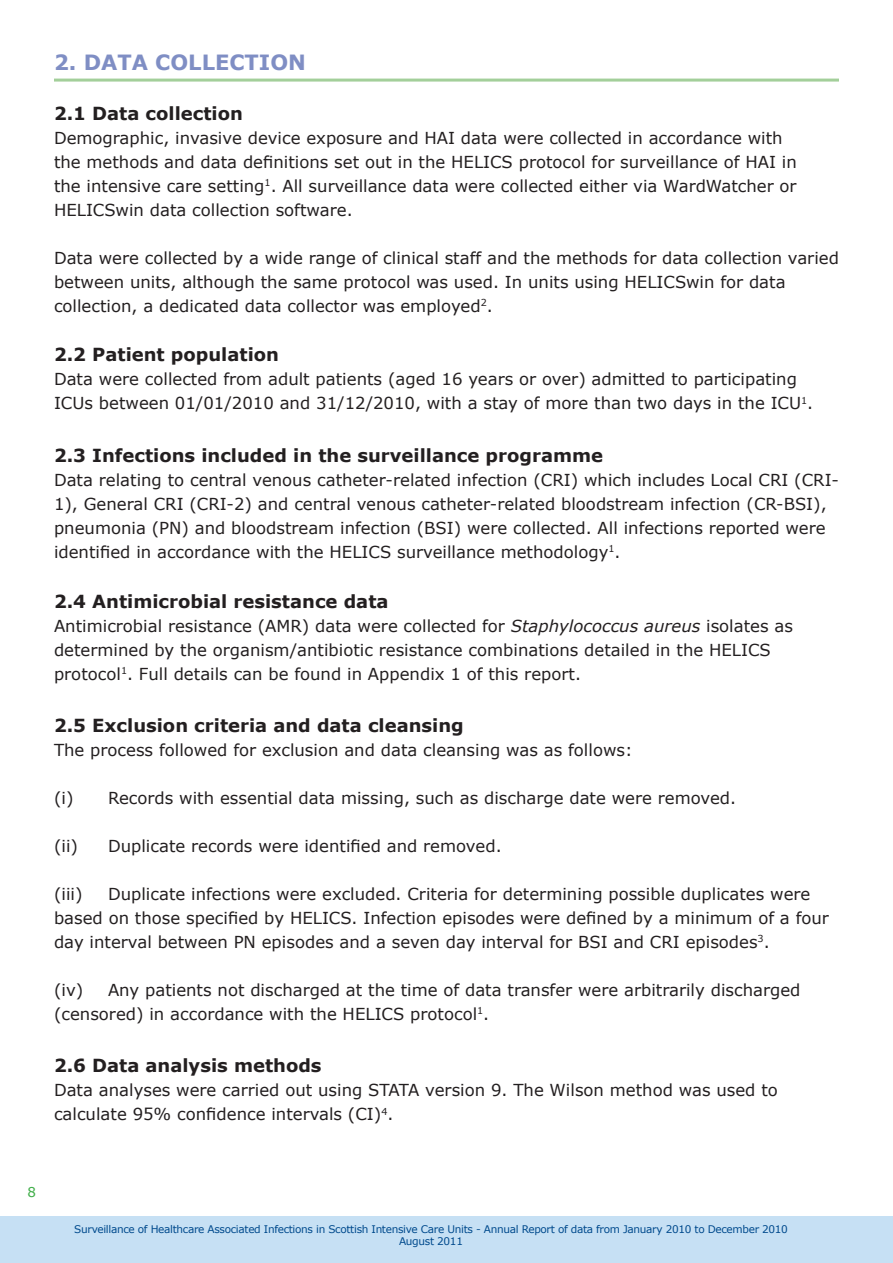
<style>
.page{position:relative;width:893px;height:1263px;background:#fff}
.page>*{position:absolute;margin:0;border:0;box-sizing:border-box;transform-origin:0 0}
.t1{font:700 21px "Verdana";color:#7f8ec4}
.t2{font:700 18px "Verdana";color:#231f20}
.t3{font:16.5px/24px "Verdana";color:#231f20}
.t4{font:13.5px "Verdana";color:#40ae49}
.t5{font:10.5px/12.6px "Verdana";letter-spacing:-.03em;color:#004a8d;text-align:center}
.s1{font-style:italic}
</style>
<div class="page">
<div style="left:0;top:1216px;width:893px;height:47px;background:#c6e0f4"></div>
<hr style="left:54px;top:79px;width:785px;height:3px;background:#a3cf9a">
<p class="t1" style="left:54px;top:49px;width:253px">2. DATA COLLECTION</p>
<p class="t2" style="left:54px;top:102px;width:190px">2.1 Data collection</p>
<p class="t3" style="left:54px;top:125px;width:744px">Demographic, invasive device exposure and HAI data were collected in accordance with the methods and data definitions set out in the HELICS protocol for surveillance of HAI in the intensive care setting<sup>1</sup>. All surveillance data were collected either via WardWatcher or HELICSwin data collection software.</p>
<p class="t3" style="left:54px;top:245px;width:786px">Data were collected by a wide range of clinical staff and the methods for data collection varied between units, although the same protocol was used. In units using HELICSwin for data collection, a dedicated data collector was employed<sup>2</sup>.</p>
<p class="t2" style="left:54px;top:343px;width:227px">2.2 Patient population</p>
<p class="t3" style="left:54px;top:367px;width:761px">Data were collected from adult patients (aged 16 years or over) admitted to participating<br>ICUs between 01/01/2010 and 31/12/2010, with a stay of more than two days in the ICU<sup>1</sup>.</p>
<p class="t2" style="left:54px;top:444px;width:551px">2.3 Infections included in the surveillance programme</p>
<p class="t3" style="left:54px;top:467px;width:786px">Data relating to central venous catheter-related infection (CRI) which includes Local CRI (CRI-1), General CRI (CRI-2) and central venous catheter-related bloodstream infection (CR-BSI), pneumonia (PN) and bloodstream infection (BSI) were collected. All infections reported were identified in accordance with the HELICS surveillance methodology<sup>1</sup>.</p>
<p class="t2" style="left:54px;top:590px;width:336px">2.4 Antimicrobial resistance data</p>
<p class="t3" style="left:54px;top:613px;width:740px">Antimicrobial resistance (AMR) data were collected for <span class="s1">Staphylococcus aureus</span> isolates as determined by the organism/antibiotic resistance combinations detailed in the HELICS protocol<sup>1</sup>. Full details can be found in Appendix 1 of this report.</p>
<p class="t2" style="left:54px;top:714px;width:411px">2.5 Exclusion criteria and data cleansing</p>
<p class="t3" style="left:54px;top:737px;width:580px">The process followed for exclusion and data cleansing was as follows:</p>
<p class="t3" style="left:54px;top:785px;width:684px">(i) Records with essential data missing, such as discharge date were removed.</p>
<p class="t3" style="left:54px;top:833px;width:449px">(ii) Duplicate records were identified and removed.</p>
<p class="t3" style="left:54px;top:881px;width:30px">(iii)</p>
<p class="t3" style="left:54px;top:881px;width:776px;text-indent:54px">Duplicate infections were excluded. Criteria for determining possible duplicates were based on those specified by HELICS. Infection episodes were defined by a minimum of a four day interval between PN episodes and a seven day interval for BSI and CRI episodes<sup>3</sup>.</p>
<p class="t3" style="left:54px;top:977px;width:748px">(iv) Any patients not discharged at the time of data transfer were arbitrarily discharged (censored) in accordance with the HELICS protocol<sup>1</sup>.</p>
<p class="t2" style="left:54px;top:1054px;width:269px">2.6 Data analysis methods</p>
<p class="t3" style="left:54px;top:1077px;width:725px">Data analyses were carried out using STATA version 9. The Wilson method was used to calculate 95% confidence intervals (CI)<sup>4</sup>.</p>
<p class="t4" style="left:27px;top:1183px;width:10px">8</p>
<p class="t5" style="left:74px;top:1222px;width:715px">Surveillance of Healthcare Associated Infections in Scottish Intensive Care Units - Annual Report of data from January 2010 to December 2010<br>August 2011</p>
</div>
